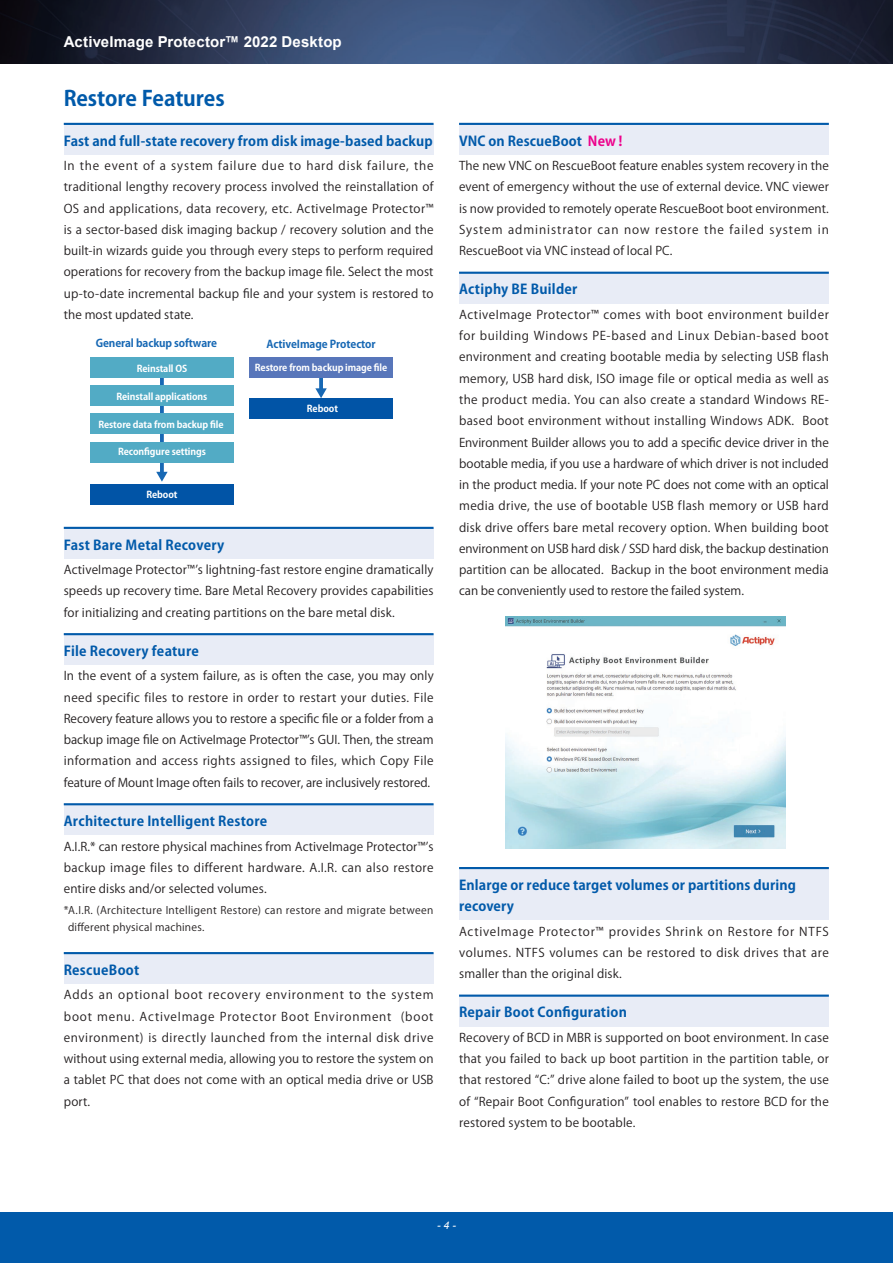
<style>
.page{position:relative;width:893px;height:1263px;background:#fff}
.page>*{position:absolute;margin:0;border:0;box-sizing:border-box;transform-origin:0 0}
.見出し{font:700 21px "Koz Go Pro";letter-spacing:-.005em;color:#015aaa}
.t1{font:700 15px "Arial";letter-spacing:.01em;color:#fff}
.小見出し{font:700 13.5px/21.3px "Koz Go Pro";letter-spacing:.01em;color:#015aaa}
.本文{font:12px/21.3px "Koz Go Pro";letter-spacing:.01em;color:#231f20;text-align:justify}
.t2{font:700 10.8px "Koz Go Pro";letter-spacing:-.01em;color:#1768b4}
.本文-キャプ{font:10.5px/16.5px "Koz Go Pro";letter-spacing:.03em;color:#231f20}
.t3{font:italic 10.5px "Arial";color:#fff}
.t4{font:700 9.45px "Koz Go Pro";letter-spacing:-.01em;color:#fff}
.s1{color:#ed028c}
</style>
<div class="page">
<img style="left:0;top:0;width:893px;height:64px">
<div style="left:0;top:1212px;width:893px;height:51px;background:#015aaa"></div>
<div style="left:64px;top:124px;width:370px;height:31px;background:#e8ecf6"></div>
<hr style="left:64px;top:123px;width:370px;height:2px;background:#015aaa">
<div style="left:64px;top:528px;width:370px;height:31px;background:#e8ecf6"></div>
<hr style="left:64px;top:527px;width:370px;height:2px;background:#015aaa">
<div style="left:64px;top:634px;width:370px;height:31px;background:#e8ecf6"></div>
<hr style="left:64px;top:633px;width:370px;height:2px;background:#015aaa">
<div style="left:64px;top:804px;width:370px;height:31px;background:#e8ecf6"></div>
<hr style="left:64px;top:803px;width:370px;height:2px;background:#015aaa">
<div style="left:64px;top:953px;width:370px;height:31px;background:#e8ecf6"></div>
<hr style="left:64px;top:952px;width:370px;height:2px;background:#015aaa">
<div style="left:459px;top:124px;width:370px;height:31px;background:#e8ecf6"></div>
<hr style="left:459px;top:123px;width:370px;height:2px;background:#015aaa">
<div style="left:459px;top:273px;width:370px;height:31px;background:#e8ecf6"></div>
<hr style="left:459px;top:272px;width:370px;height:2px;background:#015aaa">
<div style="left:459px;top:868px;width:370px;height:52px;background:#e8ecf6"></div>
<hr style="left:459px;top:867px;width:370px;height:2px;background:#015aaa">
<div style="left:459px;top:996px;width:370px;height:30px;background:#e8ecf6"></div>
<hr style="left:459px;top:994px;width:370px;height:3px;background:#015aaa">
<svg style="left:160px;top:378px;width:4px;height:94px"></svg>
<svg style="left:156px;top:472px;width:12px;height:10px"></svg>
<svg style="left:319px;top:378px;width:4px;height:10px"></svg>
<svg style="left:315px;top:388px;width:12px;height:10px"></svg>
<div style="left:90px;top:357px;width:143px;height:21px;background:#52abc5"></div>
<div style="left:249px;top:357px;width:144px;height:21px;background:#5876ba"></div>
<div style="left:249px;top:398px;width:144px;height:21px;background:#0154a6"></div>
<div style="left:90px;top:385px;width:143px;height:21px;background:#52abc5"></div>
<div style="left:90px;top:413px;width:143px;height:21px;background:#52abc5"></div>
<div style="left:90px;top:442px;width:143px;height:20px;background:#52abc5"></div>
<div style="left:90px;top:484px;width:143px;height:21px;background:#0154a6"></div>
<img style="left:506px;top:617px;width:280px;height:231px">
<p class="t1" style="left:64px;top:31px;width:279px">ActiveImage Protector™ 2022 Desktop</p>
<p class="見出し" style="left:64px;top:85px;width:162px">Restore Features</p>
<p class="小見出し" style="left:64px;top:131px;width:370px">Fast and full-state recovery from disk image-based backup</p>
<p class="本文" style="left:64px;top:155px;width:371px">In the event of a system failure due to hard disk failure, the traditional lengthy recovery process involved the reinstallation of OS and applications, data recovery, etc. ActiveImage Protector™ is a sector-based disk imaging backup / recovery solution and the built-in wizards guide you through every steps to perform required operations for recovery from the backup image file. Select the most up-to-date incremental backup file and your system is restored to the most updated state.</p>
<p class="t2" style="left:96px;top:336px;width:123px">General backup software</p>
<p class="t2" style="left:267px;top:337px;width:111px">ActiveImage Protector</p>
<p class="t4" style="left:137px;top:362px;width:52px">Reinstall OS</p>
<p class="t4" style="left:117px;top:391px;width:92px">Reinstall applications</p>
<p class="t4" style="left:98px;top:418px;width:127px">Restore data from backup file</p>
<p class="t4" style="left:255px;top:362px;width:134px">Restore from backup image file</p>
<p class="t4" style="left:307px;top:403px;width:33px">Reboot</p>
<p class="t4" style="left:118px;top:446px;width:89px">Reconfigure settings</p>
<p class="t4" style="left:146px;top:489px;width:33px">Reboot</p>
<p class="小見出し" style="left:64px;top:535px;width:162px">Fast Bare Metal Recovery</p>
<p class="本文" style="left:64px;top:559px;width:371px">ActiveImage Protector™’s lightning-fast restore engine dramatically speeds up recovery time. Bare Metal Recovery provides capabilities for initializing and creating partitions on the bare metal disk.</p>
<p class="小見出し" style="left:64px;top:641px;width:137px">File Recovery feature</p>
<p class="本文" style="left:64px;top:666px;width:371px">In the event of a system failure, as is often the case, you may only need specific files to restore in order to restart your duties. File Recovery feature allows you to restore a specific file or a folder from a backup image file on ActiveImage Protector™’s GUI. Then, the stream information and access rights assigned to files, which Copy File feature of Mount Image often fails to recover, are inclusively restored.</p>
<p class="小見出し" style="left:64px;top:811px;width:205px">Architecture Intelligent Restore</p>
<p class="本文" style="left:64px;top:836px;width:371px">A.I.R.* can restore physical machines from ActiveImage Protector™’s backup image files to different hardware. A.I.R. can also restore entire disks and/or selected volumes.</p>
<p class="本文-キャプ" style="left:68px;top:902px;width:367px;text-indent:-4px">*A.I.R. (Architecture Intelligent Restore) can restore and migrate between different physical machines.</p>
<p class="小見出し" style="left:64px;top:960px;width:77px">RescueBoot</p>
<p class="本文" style="left:64px;top:984px;width:371px">Adds an optional boot recovery environment to the system boot menu. ActiveImage Protector Boot Environment (boot environment) is directly launched from the internal disk drive without using external media, allowing you to restore the system on a tablet PC that does not come with an optical media drive or USB port.</p>
<p class="小見出し" style="left:459px;top:131px;width:170px">VNC on RescueBoot <span class="s1">New！</span></p>
<p class="本文" style="left:459px;top:155px;width:371px">The new VNC on RescueBoot feature enables system recovery in the event of emergency without the use of external device. VNC viewer is now provided to remotely operate RescueBoot boot environment.<br>System administrator can now restore the failed system in RescueBoot via VNC instead of local PC.</p>
<p class="小見出し" style="left:459px;top:280px;width:120px">Actiphy BE Builder</p>
<p class="本文" style="left:459px;top:304px;width:371px">ActiveImage Protector™ comes with boot environment builder for building Windows PE-based and Linux Debian-based boot environment and creating bootable media by selecting USB flash memory, USB hard disk, ISO image file or optical media as well as the product media. You can also create a standard Windows RE&shy;based boot environment without installing Windows ADK. Boot Environment Builder allows you to add a specific device driver in the bootable media, if you use a hardware of which driver is not included in the product media. If your note PC does not come with an optical media drive, the use of bootable USB flash memory or USB hard disk drive offers bare metal recovery option. When building boot environment on USB hard disk / SSD hard disk, the backup destination partition can be allocated. Backup in the boot environment media can be conveniently used to restore the failed system.</p>
<p class="小見出し" style="left:459px;top:875px;width:338px">Enlarge or reduce target volumes or partitions during recovery</p>
<p class="本文" style="left:459px;top:921px;width:371px">ActiveImage Protector™ provides Shrink on Restore for NTFS volumes. NTFS volumes can be restored to disk drives that are smaller than the original disk.</p>
<p class="小見出し" style="left:459px;top:1002px;width:169px">Repair Boot Configuration</p>
<p class="本文" style="left:459px;top:1027px;width:371px">Recovery of BCD in MBR is supported on boot environment. In case that you failed to back up boot partition in the partition table, or that restored “C:” drive alone failed to boot up the system, the use of “Repair Boot Configuration” tool enables to restore BCD for the restored system to be bootable.</p>
<p class="t3" style="left:437px;top:1219px;width:20px">- 4 -</p>
</div>
